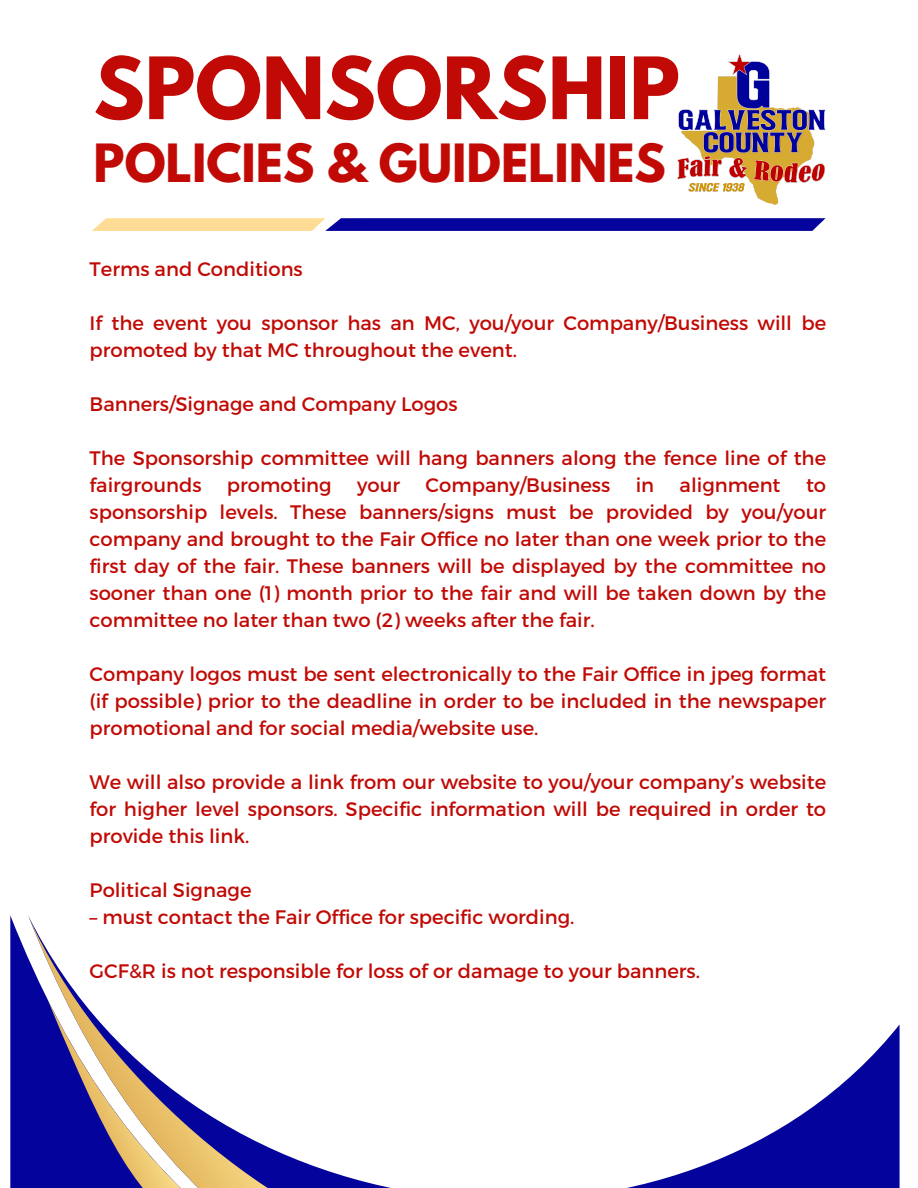
<style>
.page{position:relative;width:918px;height:1188px;background:#fff}
.page>*{position:absolute;margin:0;border:0;box-sizing:border-box;transform-origin:0 0}
.t1{font:700 76.05px "League Spartan";color:#c10a05}
.t2{font:700 46.65px "League Spartan";color:#c10a05}
.t3{font:19.5px/27px "Montserrat";color:#c10a05;text-align:justify}
</style>
<div class="page">
<svg style="left:627px;top:1025px;width:272px;height:163px"></svg>
<svg style="left:10px;top:915px;width:18px;height:273px;background:#1c1ba5"></svg>
<svg style="left:28px;top:916px;width:363px;height:272px"></svg>
<svg style="left:48px;top:1001px;width:226px;height:187px"></svg>
<svg style="left:92px;top:218px;width:734px;height:13px;background:#5b519f"></svg>
<img style="left:678px;top:54px;width:148px;height:150px">
<p class="t1" style="left:94px;top:51px;width:588px">SPONSORSHIP</p>
<h2 class="t2" style="left:94px;top:140px;width:574px">POLICIES &amp; GUIDELINES</h2>
<p class="t3" style="left:90px;top:254px;width:215px">Terms and Conditions</p>
<p class="t3" style="left:90px;top:308px;width:738px">If the event you sponsor has an MC, you/your Company/Business will be promoted by that MC throughout the event.</p>
<p class="t3" style="left:90px;top:389px;width:370px">Banners/Signage and Company Logos</p>
<p class="t3" style="left:90px;top:443px;width:738px">The Sponsorship committee will hang banners along the fence line of the fairgrounds</p>
<p class="t3" style="left:227px;top:470px;width:106px">promoting</p>
<p class="t3" style="left:357px;top:470px;width:45px">your</p>
<p class="t3" style="left:426px;top:470px;width:186px">Company/Business</p>
<p class="t3" style="left:636px;top:470px;width:20px">in</p>
<p class="t3" style="left:680px;top:470px;width:102px">alignment</p>
<p class="t3" style="left:90px;top:470px;width:738px;text-indent:716px">to sponsorship levels. These banners/signs must be provided by you/your company and brought to the Fair Office no later than one week prior to the first day of the fair. These banners will be displayed by the committee no sooner than one (1) month prior to the fair and will be taken down by the committee no later than two (2) weeks after the fair.</p>
<p class="t3" style="left:90px;top:659px;width:738px">Company logos must be sent electronically to the Fair Office in jpeg format (if possible) prior to the deadline in order to be included in the newspaper promotional and for social media/website use.</p>
<p class="t3" style="left:90px;top:767px;width:738px">We will also provide a link from our website to you/your company’s website for higher level sponsors. Specific information will be required in order to provide this link.</p>
<p class="t3" style="left:90px;top:875px;width:163px">Political Signage</p>
<p class="t3" style="left:90px;top:902px;width:486px">– must contact the Fair Office for specific wording.</p>
<p class="t3" style="left:90px;top:956px;width:612px">GCF&amp;R is not responsible for loss of or damage to your banners.</p>
</div>
